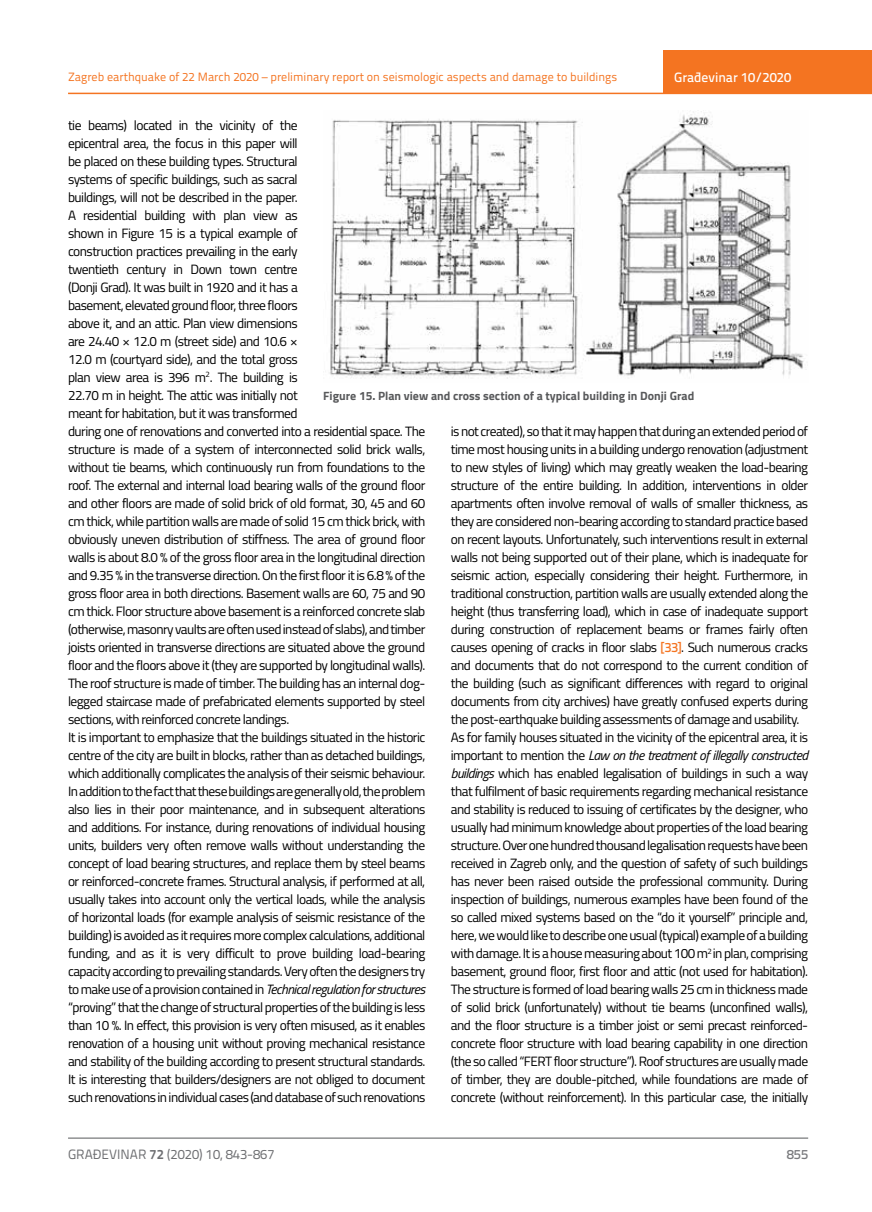
<style>
.page{position:relative;width:872px;height:1212px;background:#fff}
.page>*{position:absolute;margin:0;border:0;box-sizing:border-box;transform-origin:0 0}
.t1{font:13.5px/18px "Titillium";letter-spacing:-.04em;color:#000}
.t2{font:13.5px "Titillium Text 22 L";color:#6d6e71}
.t3{font:500 13.5px "Titillium Text 22 L";color:#fff}
.t4{font:500 13.5px "Titillium Text 22 L";color:#797a7d}
.t5{font:12px "Titillium Text 22 L";color:#f47421}
.t6{font:700 12px "Titillium";color:#58595b}
.s1{font-style:italic}
.s2{font-family:"Titillium Text 22 L";font-weight:500;color:#f47421}
.s3{font-weight:700}
</style>
<div class="page">
<hr style="left:68px;top:93px;width:804px;height:1px;background:#f47421">
<div style="left:663px;top:50px;width:209px;height:44px;background:#f47421"></div>
<hr style="left:68px;top:1138px;width:740px;height:1px;background:#58595b">
<img style="left:329px;top:111px;width:475px;height:268px">
<p class="t5" style="left:68px;top:68px;width:551px">Zagreb earthquake of 22 March 2020 – preliminary report on seismologic aspects and damage to buildings</p>
<p class="t1" style="left:68px;top:115px;width:359px">tie beams) located in the vicinity of the<br>epicentral area, the focus in this paper will<br>be placed on these building types. Structural<br>systems of specific buildings, such as sacral<br>buildings, will not be described in the paper.<br>A residential building with plan view as<br>shown in Figure 15 is a typical example of<br>construction practices prevailing in the early<br>twentieth century in Down town centre<br>(Donji Grad). It was built in 1920 and it has a<br>basement, elevated ground floor, three floors<br>above it, and an attic. Plan view dimensions<br>are 24.40 × 12.0 m (street side) and 10.6 ×<br>12.0 m (courtyard side), and the total gross<br>plan view area is 396 m<sup>2</sup>. The building is<br>22.70 m in height. The attic was initially not<br>meant for habitation, but it was transformed<br>during one of renovations and converted into a residential space. The structure is made of a system of interconnected solid brick walls, without tie beams, which continuously run from foundations to the roof. The external and internal load bearing walls of the ground floor and other floors are made of solid brick of old format, 30, 45 and 60 cm thick, while partition walls are made of solid 15 cm thick brick, with obviously uneven distribution of stiffness. The area of ground floor walls is about 8.0 % of the gross floor area in the longitudinal direction and 9.35 % in the transverse direction. On the first floor it is 6.8 % of the gross floor area in both directions. Basement walls are 60, 75 and 90 cm thick. Floor structure above basement is a reinforced concrete slab (otherwise, masonry vaults are often used instead of slabs), and timber joists oriented in transverse directions are situated above the ground floor and the floors above it (they are supported by longitudinal walls).<br>The roof structure is made of timber. The building has an internal dog&shy;legged staircase made of prefabricated elements supported by steel sections, with reinforced concrete landings.<br>It is important to emphasize that the buildings situated in the historic centre of the city are built in blocks, rather than as detached buildings, which additionally complicates the analysis of their seismic behaviour.<br>In addition to the fact that these buildings are generally old, the problem also lies in their poor maintenance, and in subsequent alterations and additions. For instance, during renovations of individual housing units, builders very often remove walls without understanding the concept of load bearing structures, and replace them by steel beams or reinforced-concrete frames. Structural analysis, if performed at all, usually takes into account only the vertical loads, while the analysis of horizontal loads (for example analysis of seismic resistance of the building) is avoided as it requires more complex calculations, additional funding, and as it is very difficult to prove building load-bearing capacity according to prevailing standards. Very often the designers try to make use of a provision contained in <span class="s1">Technical regulation for structures </span>“proving” that the change of structural properties of the building is less than 10 %. In effect, this provision is very often misused, as it enables renovation of a housing unit without proving mechanical resistance and stability of the building according to present structural standards.<br>It is interesting that builders/designers are not obliged to document such renovations in individual cases (and database of such renovations</p>
<p class="t3" style="left:674px;top:67px;width:118px">Građevinar 10/2020</p>
<p class="t6" style="left:323px;top:386px;width:372px">Figure 15. Plan view and cross section of a typical building in Donji Grad</p>
<p class="t1" style="left:451px;top:421px;width:359px">is not created), so that it may happen that during an extended period of time most housing units in a building undergo renovation (adjustment to new styles of living) which may greatly weaken the load-bearing structure of the entire building. In addition, interventions in older apartments often involve removal of walls of smaller thickness, as they are considered non-bearing according to standard practice based on recent layouts. Unfortunately, such interventions result in external walls not being supported out of their plane, which is inadequate for seismic action, especially considering their height. Furthermore, in traditional construction, partition walls are usually extended along the height (thus transferring load), which in case of inadequate support during construction of replacement beams or frames fairly often causes opening of cracks in floor slabs <span class="s2">[33]</span>. Such numerous cracks and documents that do not correspond to the current condition of the building (such as significant differences with regard to original documents from city archives) have greatly confused experts during the post-earthquake building assessments of damage and usability.<br>As for family houses situated in the vicinity of the epicentral area, it is important to mention the <span class="s1">Law on the treatment of illegally constructed buildings</span> which has enabled legalisation of buildings in such a way that fulfilment of basic requirements regarding mechanical resistance and stability is reduced to issuing of certificates by the designer, who usually had minimum knowledge about properties of the load bearing structure. Over one hundred thousand legalisation requests have been received in Zagreb only, and the question of safety of such buildings has never been raised outside the professional community. During inspection of buildings, numerous examples have been found of the so called mixed systems based on the “do it yourself” principle and, here, we would like to describe one usual (typical) example of a building with damage. It is a house measuring about 100 m<sup>2</sup> in plan, comprising basement, ground floor, first floor and attic (not used for habitation).<br>The structure is formed of load bearing walls 25 cm in thickness made of solid brick (unfortunately) without tie beams (unconfined walls), and the floor structure is a timber joist or semi precast reinforced&shy;concrete floor structure with load bearing capability in one direction (the so called “FERT floor structure”). Roof structures are usually made of timber, they are double-pitched, while foundations are made of concrete (without reinforcement). In this particular case, the initially</p>
<p class="t2" style="left:68px;top:1144px;width:208px">GRAĐEVINAR <span class="s3">72</span> (2020) 10, 843-867</p>
<p class="t4" style="left:786px;top:1144px;width:23px">855</p>
</div>
